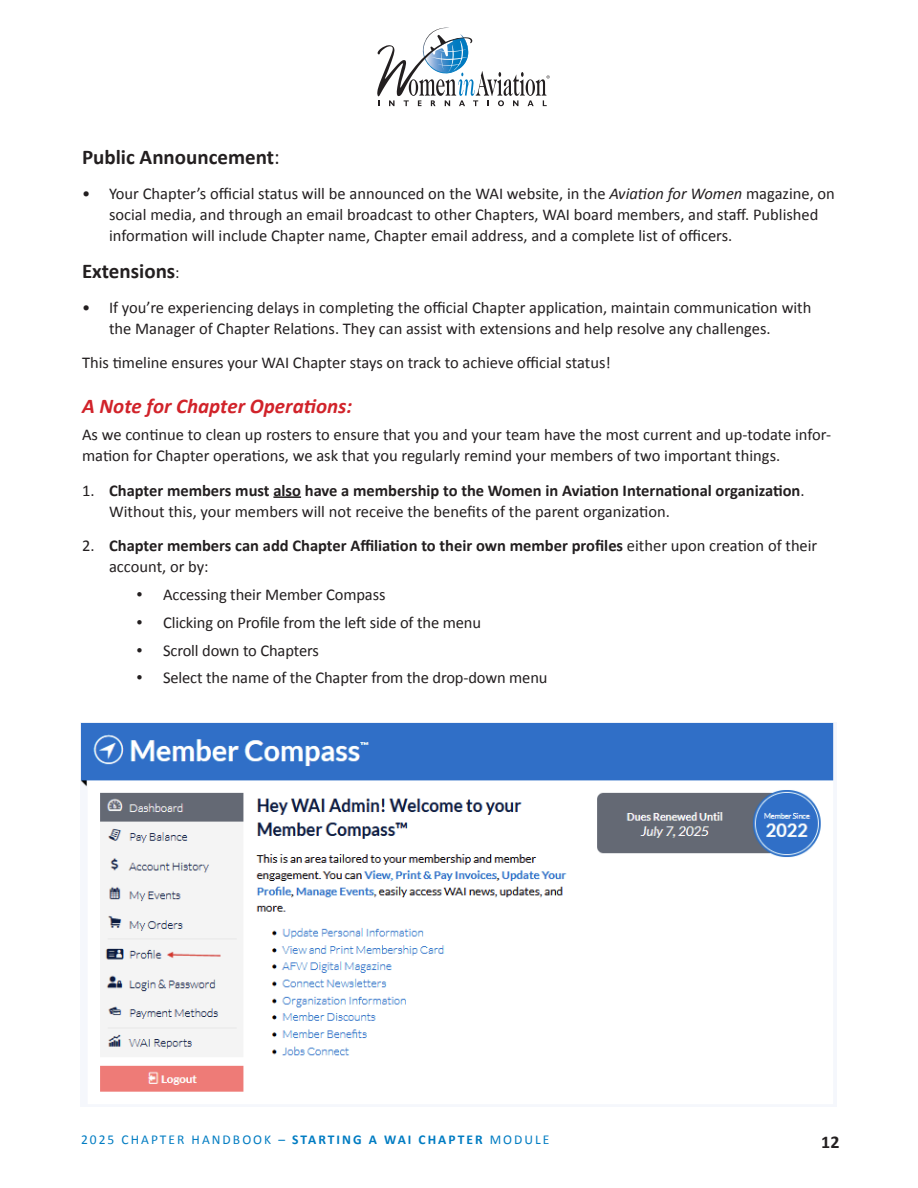
<style>
.page{position:relative;width:918px;height:1188px;background:#fff}
.page>*{position:absolute;margin:0;border:0;box-sizing:border-box;transform-origin:0 0}
.Body_Text_11_14{font:700 21px "Calibri";color:#231f20}
.Subhead{font:italic 700 21px "Calibri";color:#d1232a}
.t1{font:700 18px "Calibri";color:#231f20}
.Body_Text_11_14-2{font:16.5px/21px "Calibri";color:#231f20}
.t2{font:700 16.5px/21px "Calibri";color:#231f20}
.t3{font:13.5px "Calibri";letter-spacing:.15em;color:#007cc2}
.s1{font-weight:400}
.s2{font-style:italic}
.s3{font-weight:400;font-size:16.5px}
.s4{font-weight:700}
</style>
<div class="page">
<svg style="left:377px;top:27px;width:173px;height:79px"></svg>
<hr style="left:273px;top:496px;width:28px;height:2px;background:#231f20">
<img style="left:81px;top:723px;width:753px;height:369px">
<p class="Body_Text_11_14" style="left:82px;top:144px;width:199px">Public Announcement<span class="s1">:</span></p>
<p class="Body_Text_11_14-2" style="left:109px;top:183px;width:727px;text-indent:-27px">• Your Chapter’s official status will be announced on the WAI website, in the <span class="s2">Aviation for Women</span> magazine, on social media, and through an email broadcast to other Chapters, WAI board members, and staff. Published information will include Chapter name, Chapter email address, and a complete list of officers.</p>
<p class="Body_Text_11_14" style="left:82px;top:258px;width:99px">Extensions<span class="s3">:</span></p>
<p class="Body_Text_11_14-2" style="left:109px;top:297px;width:704px;text-indent:-27px">• If you’re experiencing delays in completing the official Chapter application, maintain communication with the Manager of Chapter Relations. They can assist with extensions and help resolve any challenges.</p>
<p class="Body_Text_11_14-2" style="left:82px;top:352px;width:530px">This timeline ensures your WAI Chapter stays on track to achieve official status!</p>
<p class="Subhead" style="left:82px;top:392px;width:272px">A Note for Chapter Operations:</p>
<p class="Body_Text_11_14-2" style="left:82px;top:424px;width:751px">As we continue to clean up rosters to ensure that you and your team have the most current and up-todate infor&shy;mation for Chapter operations, we ask that you regularly remind your members of two important things.</p>
<p class="t2" style="left:109px;top:480px;width:697px;text-indent:-27px"><span class="s1">1.</span> Chapter members must also have a membership to the Women in Aviation International organization<span class="s1">.<br>Without this, your members will not receive the benefits of the parent organization.</span></p>
<p class="t2" style="left:109px;top:535px;width:710px;text-indent:-27px"><span class="s1">2.</span> Chapter members can add Chapter Affiliation to their own member profiles <span class="s1">either upon creation of their account, or by:</span></p>
<p class="Body_Text_11_14-2" style="left:136px;top:584px;width:251px">• Accessing their Member Compass</p>
<p class="Body_Text_11_14-2" style="left:136px;top:612px;width:346px">• Clicking on Profile from the left side of the menu</p>
<p class="Body_Text_11_14-2" style="left:136px;top:640px;width:184px">• Scroll down to Chapters</p>
<p class="Body_Text_11_14-2" style="left:136px;top:667px;width:413px">• Select the name of the Chapter from the drop-down menu</p>
<p class="t3" style="left:81px;top:1131px;width:470px">2025 CHAPTER HANDBOOK – <span class="s4">STARTING A WAI CHAPTER</span> MODULE</p>
<p class="t1" style="left:821px;top:1130px;width:20px">12</p>
</div>
